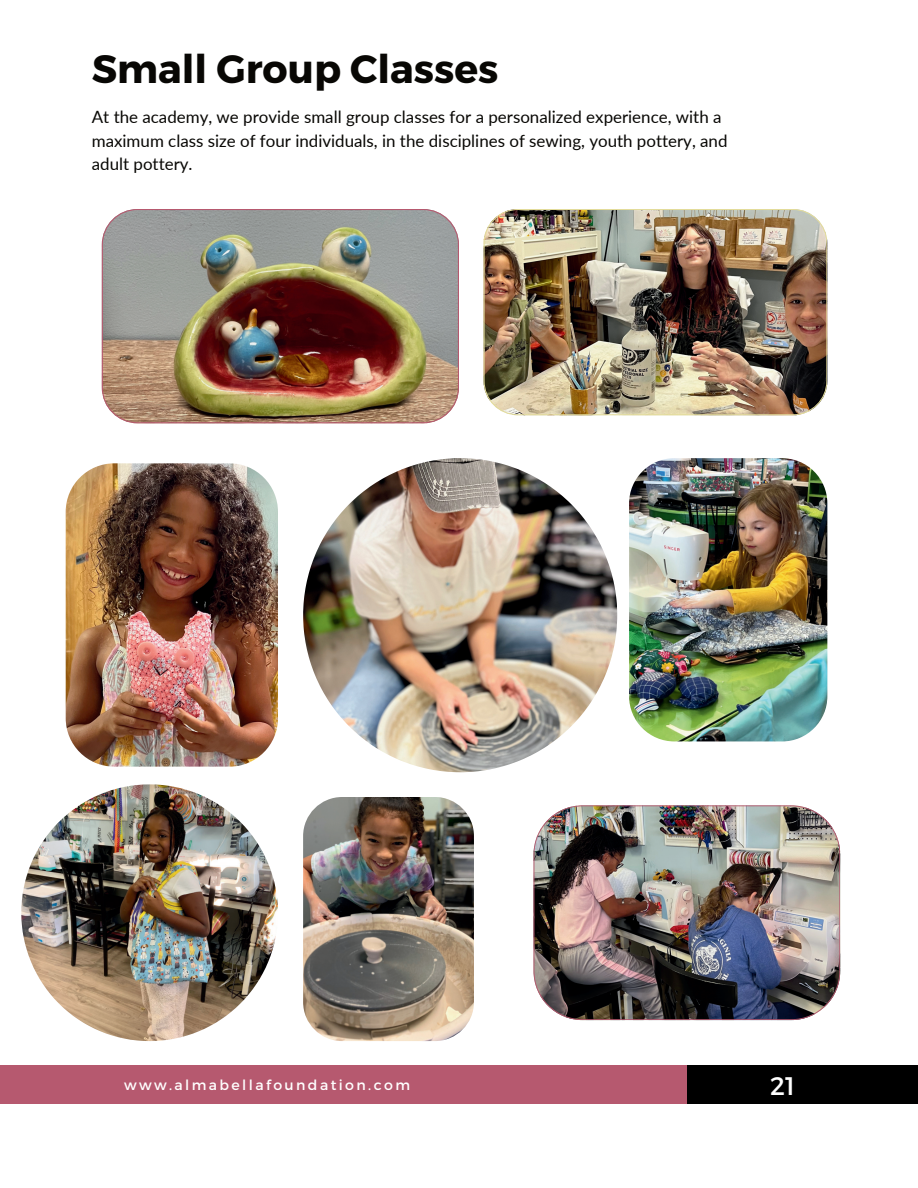
<style>
.page{position:relative;width:918px;height:1188px;background:#fff}
.page>*{position:absolute;margin:0;border:0;box-sizing:border-box;transform-origin:0 0}
.t1{font:700 39.45px "Montserrat";color:#080704}
.t2{font:25.35px "Montserrat";color:#fff}
.t3{font:16.95px/23.2px "Lato";color:#080704}
.t4{font:14.1px "Montserrat";letter-spacing:.17em;color:#fff}
</style>
<div class="page">
<div style="left:687px;top:1065px;width:231px;height:39px;background:#000"></div>
<div style="left:0;top:1065px;width:687px;height:39px;background:#b6596f"></div>
<img style="left:303px;top:458px;width:314px;height:314px">
<img style="left:66px;top:463px;width:212px;height:304px;border-radius:49px">
<img style="left:102px;top:209px;width:357px;height:214px">
<img style="left:21px;top:784px;width:257px;height:257px">
<img style="left:303px;top:797px;width:171px;height:244px;border-radius:39px">
<img style="left:534px;top:805px;width:306px;height:215px">
<img style="left:629px;top:458px;width:198px;height:283px;border-radius:45px">
<img style="left:484px;top:209px;width:343px;height:206px">
<h1 class="t1" style="left:92px;top:45px;width:408px">Small Group Classes</h1>
<p class="t3" style="left:92px;top:105px;width:637px">At the academy, we provide small group classes for a personalized experience, with a maximum class size of four individuals, in the disciplines of sewing, youth pottery, and adult pottery.</p>
<p class="t4" style="left:124px;top:1076px;width:288px">www.almabellafoundation.com</p>
<h2 class="t2" style="left:770px;top:1070px;width:26px">21</h2>
</div>
